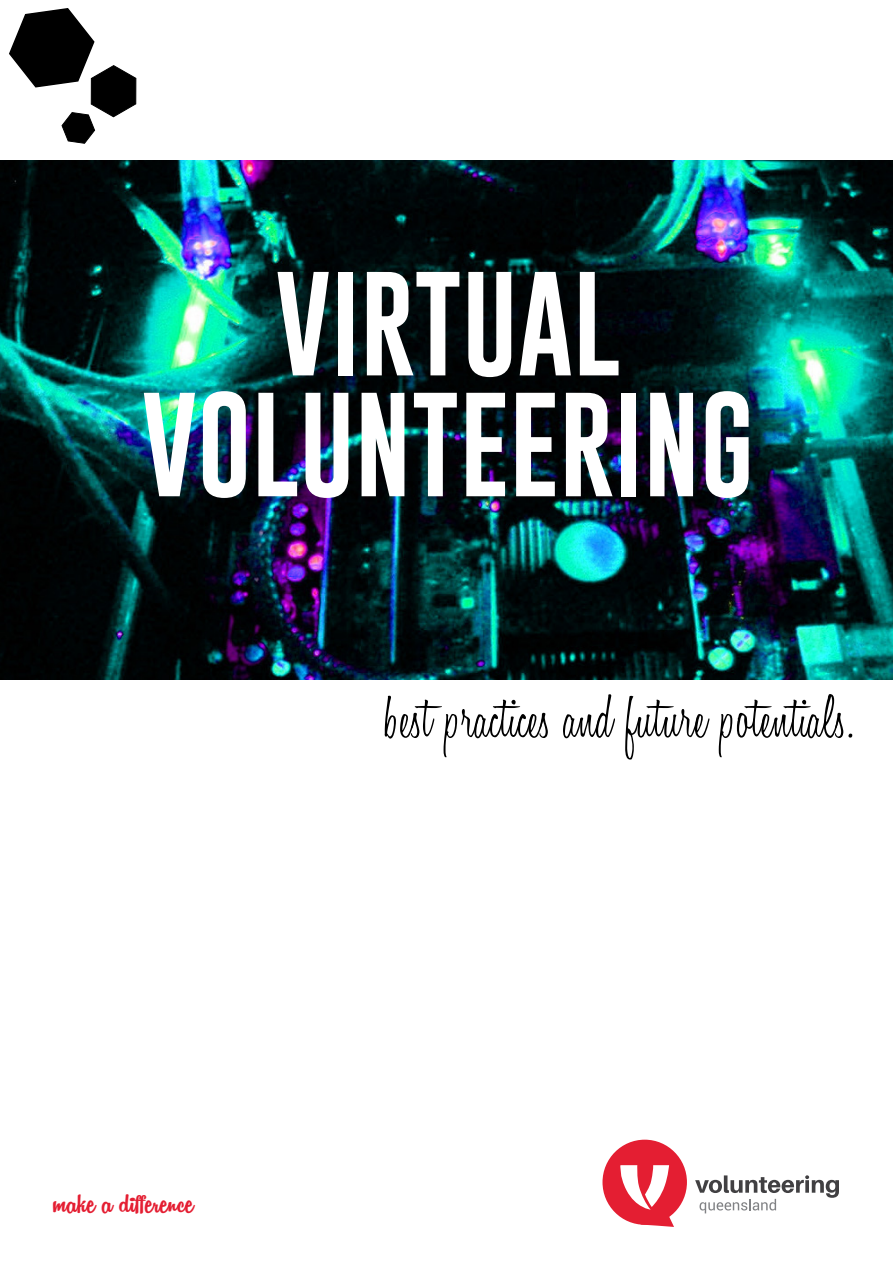
<style>
.page{position:relative;width:893px;height:1263px;background:#fff}
.page>*{position:absolute;margin:0;border:0;box-sizing:border-box;transform-origin:0 0}
.t1{font:108px/120.9px "Gobold";color:#fff;text-align:center}
.t2{font:300 63px "Honey Script";color:#000}
.t3{font:37.5px "Remachine Script Personal Use";color:#e41e32}
</style>
<div class="page">
<img style="left:0;top:161px;width:893px;height:518px">
<svg style="left:9px;top:8px;width:128px;height:136px"></svg>
<div style="left:602px;top:1140px;width:85px;height:85px;background:#e41e32;border-radius:50%"></div>
<svg style="left:619px;top:1165px;width:55px;height:62px"></svg>
<svg style="left:695px;top:1175px;width:144px;height:38px"></svg>
<h1 class="t1" style="left:142px;top:264px;width:614px">VIRTUAL<br>VOLUNTEERING</h1>
<p class="t3" style="left:53px;top:1180px;width:142px">make a difference</p>
<p class="t2" style="left:385px;top:679px;width:472px">best practices and future potentials.</p>
</div>
